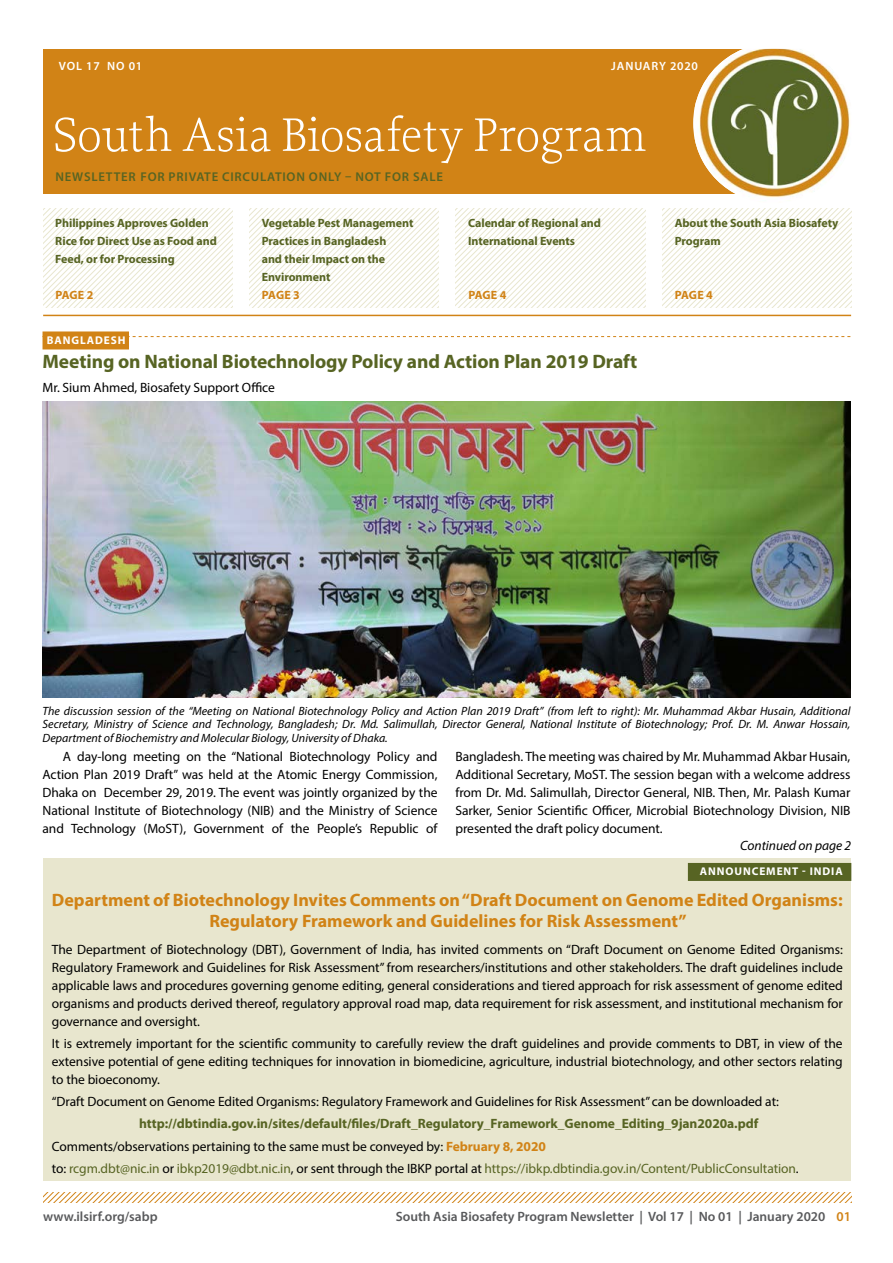
<style>
.page{position:relative;width:893px;height:1263px;background:#fff}
.page>*{position:absolute;margin:0;border:0;box-sizing:border-box;transform-origin:0 0}
.t1{font:700 19.5px "Myriad Pro";letter-spacing:-.005em;color:#576423}
.t2{font:700 18px/21.6px "Myriad Pro";color:#d18316;text-align:center}
.t3{font:13.5px/18px "Myriad Pro";letter-spacing:-.005em;color:#000;text-align:justify}
.t4{font:700 13.5px/22.2px "Myriad Pro";letter-spacing:-.005em;color:#576423}
.t5{font:600 13.5px "Myriad Pro";color:#58595b}
.t6{font:italic 13.5px "Myriad Pro";letter-spacing:-.005em;color:#000}
.t7{font:600 12.75px "Myriad Pro";letter-spacing:.06em;color:#576423}
.t8{font:italic 12px/13.5px "Myriad Pro";color:#000;text-align:justify}
.t9{font:700 12px/18px "Myriad Pro";letter-spacing:-.005em;color:#576423}
.t10{font:600 12px "Myriad Pro";letter-spacing:.07em;color:#fff}
.t11{font:700 12px "Myriad Pro";letter-spacing:-.01em;color:#d18316}
.t12{font:700 11.25px "Myriad Pro";letter-spacing:.08em;color:#fff}
.s1{font-weight:400;color:#000}
.s2{color:#d18316}
.s3{font-weight:400}
</style>
<div class="page">
<svg style="left:43px;top:209px;width:190px;height:99px"></svg>
<svg style="left:250px;top:209px;width:189px;height:99px"></svg>
<svg style="left:456px;top:209px;width:189px;height:99px"></svg>
<svg style="left:662px;top:209px;width:189px;height:99px"></svg>
<svg style="left:43px;top:1193px;width:808px;height:9px"></svg>
<div style="left:43px;top:49px;width:734px;height:145px;background:#d18316"></div>
<img style="left:695px;top:49px;width:155px;height:149px">
<svg style="left:55px;top:115px;width:590px;height:49px"></svg>
<hr style="left:43px;top:315px;width:808px;height:1px;background:#d18316">
<div style="left:43px;top:331px;width:86px;height:18px;background:#d18316"></div>
<svg style="left:129px;top:336px;width:721px;height:1px"></svg>
<img style="left:43px;top:402px;width:807px;height:295px">
<div style="left:43px;top:858px;width:808px;height:323px;background:#e8e6ce"></div>
<div style="left:688px;top:863px;width:163px;height:18px;background:#576423"></div>
<p class="t10" style="left:59px;top:58px;width:85px">VOL 17 NO 01</p>
<p class="t10" style="left:611px;top:58px;width:88px">JANUARY 2020</p>
<p class="t7" style="left:55px;top:168px;width:389px">NEWSLETTER FOR PRIVATE CIRCULATION ONLY – NOT FOR SALE</p>
<p class="t9" style="left:55px;top:213px;width:163px">Philippines Approves Golden<br>Rice for Direct Use as Food and<br>Feed, or for Processing</p>
<p class="t11" style="left:55px;top:287px;width:40px">PAGE 2</p>
<p class="t9" style="left:262px;top:213px;width:153px">Vegetable Pest Management<br>Practices in Bangladesh<br>and their Impact on the<br>Environment</p>
<p class="t11" style="left:262px;top:287px;width:40px">PAGE 3</p>
<p class="t9" style="left:468px;top:213px;width:134px">Calendar of Regional and<br>International Events</p>
<p class="t11" style="left:468px;top:287px;width:40px">PAGE 4</p>
<p class="t12" style="left:47px;top:333px;width:80px">BANGLADESH</p>
<h1 class="t1" style="left:43px;top:348px;width:596px">Meeting on National Biotechnology Policy and Action Plan 2019 Draft</h1>
<p class="t3" style="left:43px;top:379px;width:234px">Mr. Sium Ahmed, Biosafety Support Office</p>
<p class="t9" style="left:675px;top:213px;width:165px">About the South Asia Biosafety<br>Program</p>
<p class="t11" style="left:675px;top:287px;width:40px">PAGE 4</p>
<p class="t8" style="left:43px;top:704px;width:809px">The discussion session of the “Meeting on National Biotechnology Policy and Action Plan 2019 Draft” (from left to right): Mr. Muhammad Akbar Husain, Additional Secretary, Ministry of Science and Technology, Bangladesh; Dr. Md. Salimullah, Director General, National Institute of Biotechnology; Prof. Dr. M. Anwar Hossain, Department of Biochemistry and Molecular Biology, University of Dhaka.</p>
<p class="t3" style="left:43px;top:747px;width:397px;text-indent:20px">A day-long meeting on the “National Biotechnology Policy and Action Plan 2019 Draft” was held at the Atomic Energy Commission, Dhaka on December 29, 2019. The event was jointly organized by the National Institute of Biotechnology (NIB) and the Ministry of Science and Technology (MoST), Government of the People’s Republic of</p>
<p class="t3" style="left:455px;top:747px;width:396px">Bangladesh. The meeting was chaired by Mr. Muhammad Akbar Husain, Additional Secretary, MoST. The session began with a welcome address from Dr. Md. Salimullah, Director General, NIB. Then, Mr. Palash Kumar Sarker, Senior Scientific Officer, Microbial Biotechnology Division, NIB presented the draft policy document.</p>
<p class="t6" style="left:740px;top:837px;width:112px">Continued on page 2</p>
<p class="t12" style="left:700px;top:864px;width:144px">ANNOUNCEMENT - INDIA</p>
<h2 class="t2" style="left:52px;top:888px;width:792px">Department of Biotechnology Invites Comments on “Draft Document on Genome Edited Organisms:<br>Regulatory Framework and Guidelines for Risk Assessment”</h2>
<p class="t3" style="left:52px;top:940px;width:792px">The Department of Biotechnology (DBT), Government of India, has invited comments on “Draft Document on Genome Edited Organisms:<br>Regulatory Framework and Guidelines for Risk Assessment” from researchers/institutions and other stakeholders. The draft guidelines include applicable laws and procedures governing genome editing, general considerations and tiered approach for risk assessment of genome edited organisms and products derived thereof, regulatory approval road map, data requirement for risk assessment, and institutional mechanism for governance and oversight.</p>
<p class="t3" style="left:52px;top:1034px;width:792px">It is extremely important for the scientific community to carefully review the draft guidelines and provide comments to DBT, in view of the extensive potential of gene editing techniques for innovation in biomedicine, agriculture, industrial biotechnology, and other sectors relating to the bioeconomy.</p>
<p class="t3" style="left:52px;top:1092px;width:728px">“Draft Document on Genome Edited Organisms: Regulatory Framework and Guidelines for Risk Assessment” can be downloaded at:</p>
<p class="t4" style="left:52px;top:1112px;width:748px;text-indent:87px">http://dbtindia.gov.in/sites/default/files/Draft_Regulatory_Framework_Genome_Editing_9jan2020a.pdf<br><span class="s1">Comments/observations pertaining to the same must be conveyed by:</span> <span class="s2">February 8, 2020<br></span><span class="s1">to:</span> <span class="s3">rcgm.dbt@nic.in</span> <span class="s1">or</span> <span class="s3">ibkp2019@dbt.nic.in</span><span class="s1">, or sent through the IBKP portal at</span> <span class="s3">https://ibkp.dbtindia.gov.in/Content/PublicConsultation</span><span class="s1">.</span></p>
<p class="t5" style="left:43px;top:1208px;width:116px">www.ilsirf.org/sabp</p>
<p class="t5" style="left:396px;top:1208px;width:457px">South Asia Biosafety Program Newsletter | Vol 17 | No 01 | January 2020 <span class="s2">01</span></p>
</div>
